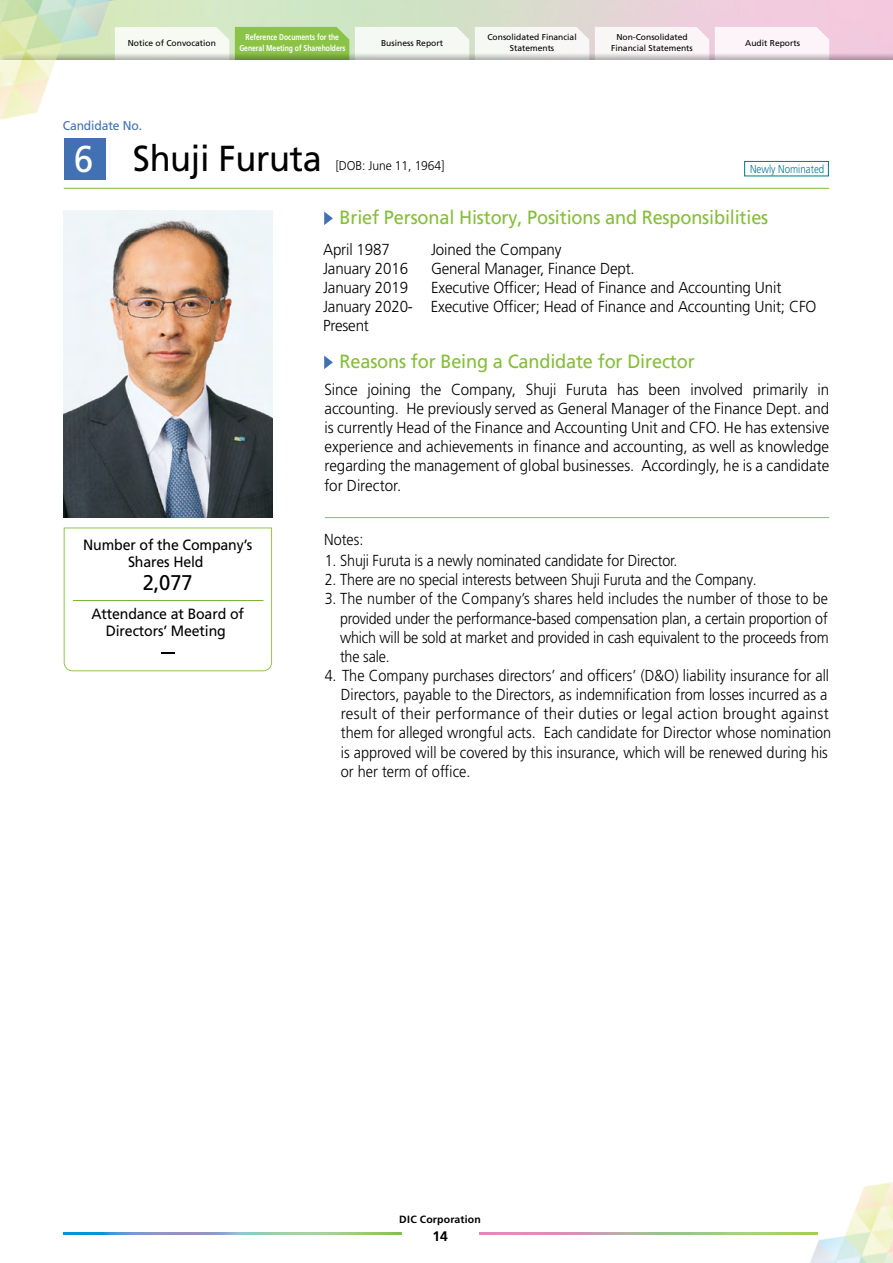
<style>
.page{position:relative;width:893px;height:1263px;background:#fff}
.page>*{position:absolute;margin:0;border:0;box-sizing:border-box;transform-origin:0 0}
.t1{font:37.2px "Frutiger LT Pro";color:#fff;scale:.95 1}
.t2{font:36.15px "Frutiger LT Pro";letter-spacing:-.01em;color:#000;scale:.95 1}
.t3{font:21.3px "Frutiger LT Pro";color:#000;scale:.95 1}
.t4{font:21.3px "Frutiger LT Pro";color:#000;scale:2.5 1}
.t5{font:19.2px "Frutiger LT Pro";letter-spacing:-.01em;color:#85be38;scale:.95 1}
.t6{font:300 15.9px/19.2px "Frutiger LT Pro";letter-spacing:-.005em;color:#000;text-align:justify;scale:.9 1}
.t7{font:300 15.9px/19.2px "Frutiger LT Pro";letter-spacing:-.005em;color:#000;scale:.95 1}
.t8{font:14.85px/17px "Frutiger LT Pro";letter-spacing:-.01em;color:#000;text-align:center;scale:.95 1}
.t9{font:700 13.8px "Frutiger LT Pro";color:#000}
.t10{font:300 12.75px "Frutiger LT Pro";letter-spacing:-.01em;color:#000;scale:.95 1}
.t11{font:12.75px "Frutiger LT Pro";letter-spacing:-.01em;color:#4170b3;scale:.95 1}
.t12{font:300 11.55px "Frutiger LT Pro";color:#007692;scale:.85 1}
.t13{font:700 10.5px "Frutiger LT Pro";letter-spacing:.02em;color:#000}
.t14{font:8.55px/10.6px "Frutiger LT Pro";color:#000;text-align:center}
.t15{font:700 8.55px/10.6px "Frutiger LT Pro";color:#fff;text-align:center;scale:.8 1}
</style>
<div class="page">
<div style="left:143px;top:27px;width:86px;height:26px;background:#f6faf3"></div>
<div style="left:235px;top:27px;width:114px;height:26px;background:#8bc346"></div>
<div style="left:355px;top:27px;width:114px;height:26px;background:#f5f9f3"></div>
<div style="left:475px;top:27px;width:114px;height:26px;background:#f7f7f5"></div>
<div style="left:595px;top:27px;width:114px;height:26px;background:#faf5f7"></div>
<div style="left:715px;top:27px;width:114px;height:26px;background:#fcf4f8"></div>
<img style="left:0;top:0;width:143px;height:151px">
<img style="left:779px;top:1182px;width:114px;height:81px">
<img style="left:479px;top:1232px;width:339px;height:2px">
<img style="left:63px;top:1232px;width:339px;height:2px">
<svg style="left:324px;top:212px;width:9px;height:13px"></svg>
<svg style="left:324px;top:356px;width:9px;height:13px"></svg>
<hr style="left:325px;top:517px;width:504px;height:1px;background:#8bc346">
<hr style="left:64px;top:188px;width:765px;height:1px;background:#7cbe32">
<div style="left:64px;top:138px;width:41px;height:42px;background:#4170b3"></div>
<svg style="left:64px;top:527px;width:208px;height:144px"></svg>
<div style="left:744px;top:161px;width:85px;height:15px;border:1px solid #007692"></div>
<img style="left:63px;top:210px;width:209px;height:307px">
<p class="t14" style="left:128px;top:37px;width:90px">Notice of Convocation</p>
<p class="t15" style="left:239px;top:32px;width:134px">Reference Documents for the<br>General Meeting of Shareholders</p>
<p class="t14" style="left:381px;top:37px;width:63px">Business Report</p>
<p class="t14" style="left:487px;top:32px;width:91px">Consolidated Financial<br>Statements</p>
<p class="t14" style="left:611px;top:32px;width:83px">Non-Consolidated<br>Financial Statements</p>
<p class="t14" style="left:745px;top:37px;width:56px">Audit Reports</p>
<p class="t11" style="left:63px;top:118px;width:85px">Candidate No.</p>
<h1 class="t1" style="left:74px;top:137px;width:22px">6</h1>
<h2 class="t2" style="left:133px;top:138px;width:200px">Shuji Furuta</h2>
<p class="t10" style="left:336px;top:158px;width:116px">[DOB: June 11, 1964]</p>
<p class="t12" style="left:750px;top:162px;width:89px">Newly Nominated</p>
<p class="t5" style="left:340px;top:206px;width:453px">Brief Personal History, Positions and Responsibilities</p>
<p class="t8" style="left:83px;top:537px;width:179px">Number of the Company’s<br>Shares Held</p>
<h3 class="t3" style="left:143px;top:570px;width:54px">2,077</h3>
<p class="t8" style="left:91px;top:605px;width:162px">Attendance at Board of<br>Directors’ Meeting</p>
<h3 class="t4" style="left:159px;top:639px;width:9px">-</h3>
<p class="t7" style="left:323px;top:240px;width:72px">April 1987</p>
<p class="t7" style="left:431px;top:240px;width:139px">Joined the Company</p>
<p class="t7" style="left:323px;top:259px;width:91px">January 2016</p>
<p class="t7" style="left:431px;top:259px;width:216px">General Manager, Finance Dept.</p>
<p class="t7" style="left:323px;top:278px;width:91px">January 2019</p>
<p class="t7" style="left:323px;top:278px;width:521px;text-indent:108px">Executive Officer; Head of Finance and Accounting Unit<br>January 2020- Executive Officer; Head of Finance and Accounting Unit; CFO<br>Present</p>
<p class="t5" style="left:340px;top:350px;width:375px">Reasons for Being a Candidate for Director</p>
<p class="t7" style="left:324px;top:380px;width:533px;text-align:justify">Since joining the Company, Shuji Furuta has been involved primarily in accounting. He previously served as General Manager of the Finance Dept. and is currently Head of the Finance and Accounting Unit and CFO. He has extensive experience and achievements in finance and accounting, as well as knowledge regarding the management of global businesses. Accordingly, he is a candidate for Director.</p>
<p class="t6" style="left:324px;top:530px;width:45px">Notes:</p>
<p class="t6" style="left:325px;top:551px;width:393px">1. Shuji Furuta is a newly nominated candidate for Director.</p>
<p class="t6" style="left:325px;top:570px;width:482px">2. There are no special interests between Shuji Furuta and the Company.</p>
<p class="t6" style="left:340px;top:589px;width:544px;text-indent:-15px">3. The number of the Company’s shares held includes the number of those to be provided under the performance-based compensation plan, a certain proportion of which will be sold at market and provided in cash equivalent to the proceeds from the sale.</p>
<p class="t6" style="left:341px;top:666px;width:546px;text-align:left;text-indent:-16px">4. The Company purchases directors’ and officers’ (D&amp;O) liability insurance for all Directors, payable to the Directors, as indemnification from losses incurred as a result of their performance of their duties or legal action brought against them for alleged wrongful acts. Each candidate for Director whose nomination is approved will be covered by this insurance, which will be renewed during his or her term of office.</p>
<p class="t13" style="left:399px;top:1213px;width:83px">DIC Corporation</p>
<p class="t9" style="left:432px;top:1228px;width:17px">14</p>
</div>
